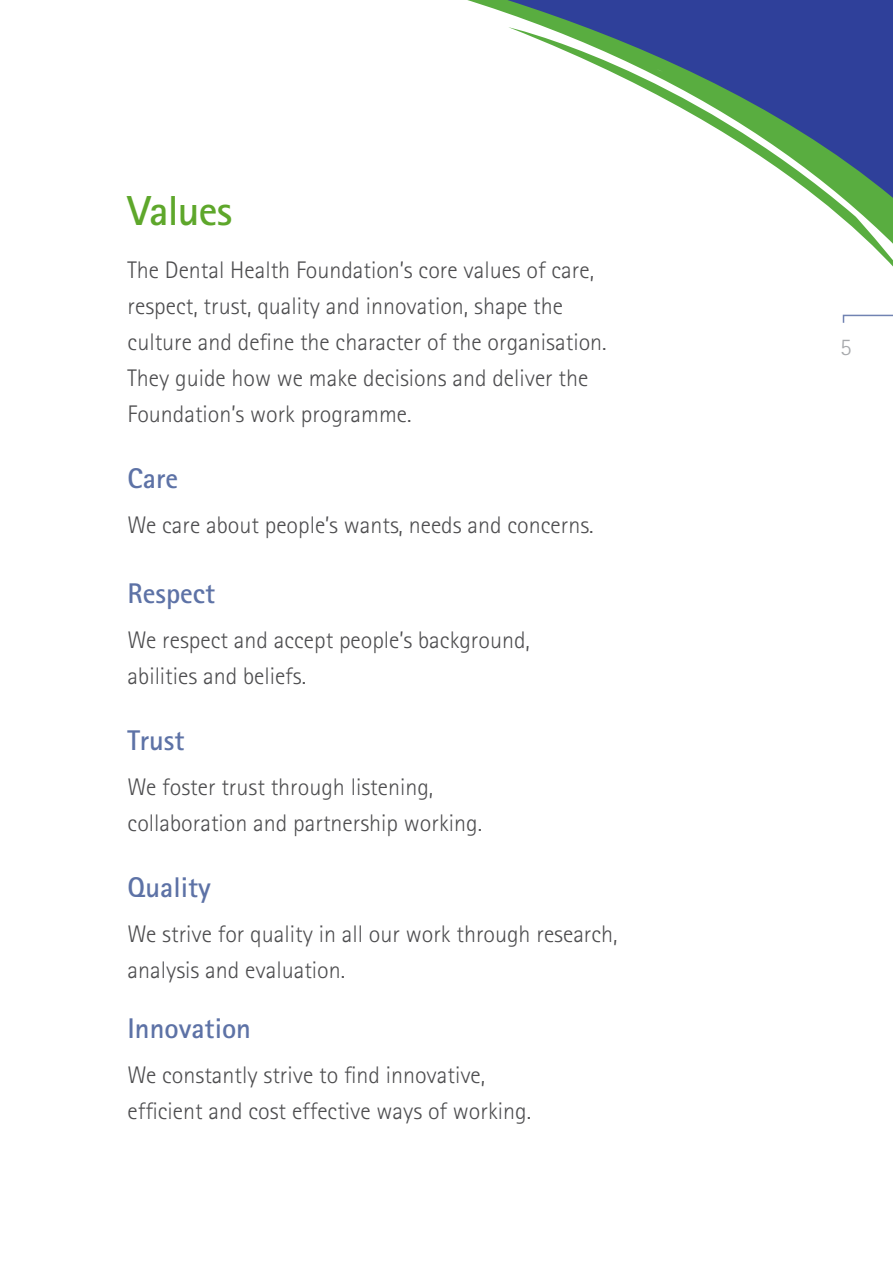
<style>
.page{position:relative;width:893px;height:1263px;background:#fff}
.page>*{position:absolute;margin:0;border:0;box-sizing:border-box;transform-origin:0 0}
.t1{font:700 42px "Rotis Sans Serif";letter-spacing:-.02em;color:#5ea72b}
.t2{font:700 28.5px "Rotis Sans Serif";color:#5d72a6}
.t3{font:300 24px/36px "Rotis Sans Serif";color:#4d4d4f}
.t4{font:300 24px "Rotis Sans Serif";color:#a7a9ac}
</style>
<div class="page">
<svg style="left:467px;top:0;width:426px;height:267px"></svg>
<svg style="left:507px;top:0;width:386px;height:198px"></svg>
<svg style="left:842px;top:314px;width:51px;height:9px"></svg>
<h1 class="t1" style="left:128px;top:184px;width:106px">Values</h1>
<p class="t3" style="left:128px;top:252px;width:481px">The Dental Health Foundation’s core values of care, respect, trust, quality and innovation, shape the culture and define the character of the organisation.<br>They guide how we make decisions and deliver the Foundation’s work programme.</p>
<p class="t2" style="left:128px;top:460px;width:52px">Care</p>
<p class="t3" style="left:128px;top:507px;width:468px">We care about people’s wants, needs and concerns.</p>
<p class="t2" style="left:128px;top:575px;width:89px">Respect</p>
<p class="t3" style="left:128px;top:622px;width:404px">We respect and accept people’s background, abilities and beliefs.</p>
<p class="t2" style="left:128px;top:722px;width:58px">Trust</p>
<p class="t3" style="left:128px;top:769px;width:356px">We foster trust through listening, collaboration and partnership working.</p>
<p class="t2" style="left:128px;top:869px;width:85px">Quality</p>
<p class="t3" style="left:128px;top:916px;width:492px">We strive for quality in all our work through research, analysis and evaluation.</p>
<p class="t2" style="left:128px;top:1010px;width:125px">Innovation</p>
<p class="t3" style="left:128px;top:1057px;width:405px">We constantly strive to find innovative, efficient and cost effective ways of working.</p>
<p class="t4" style="left:840px;top:333px;width:13px">5</p>
</div>
